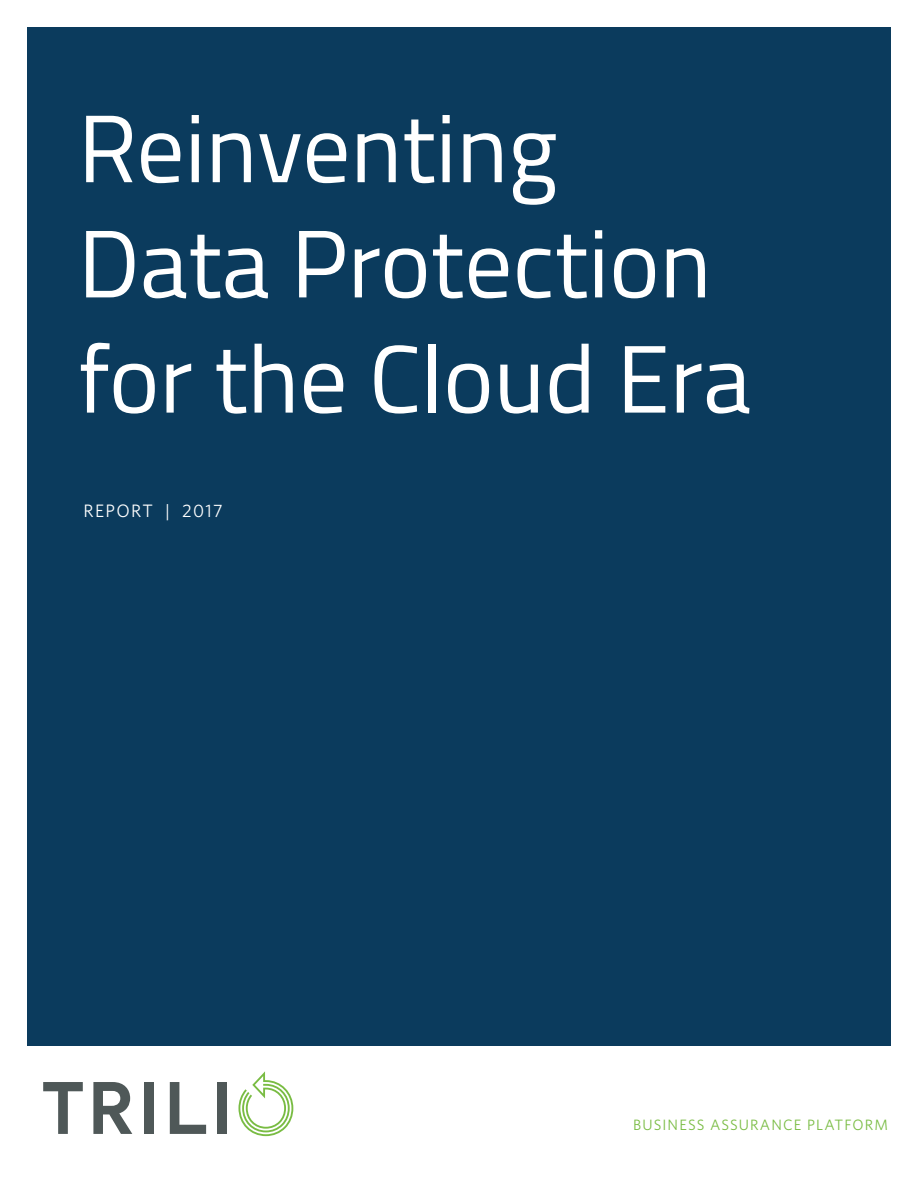
<style>
.page{position:relative;width:918px;height:1188px;background:#fff}
.page>*{position:absolute;margin:0;border:0;box-sizing:border-box;transform-origin:0 0}
.t1{font:96px/115.2px "Titillium Web";color:#fff}
.t2{font:18px "Whitney";letter-spacing:.075em;color:#fff}
.t3{font:15px "Whitney";letter-spacing:.075em;color:#79bc43}
</style>
<div class="page">
<div style="left:27px;top:27px;width:864px;height:1018px;background:#0b3b5d"></div>
<svg style="left:43px;top:1082px;width:40px;height:52px"></svg>
<svg style="left:93px;top:1082px;width:39px;height:52px"></svg>
<div style="left:144px;top:1082px;width:10px;height:52px;background:#4f5858"></div>
<svg style="left:170px;top:1082px;width:36px;height:52px"></svg>
<div style="left:217px;top:1082px;width:9px;height:52px;background:#4f5858"></div>
<svg style="left:238px;top:1071px;width:55px;height:65px"></svg>
<p class="t1" style="left:78px;top:86px;width:675px">Reinventing<br>Data Protection for the Cloud Era</p>
<p class="t2" style="left:84px;top:498px;width:141px">REPORT | 2017</p>
<p class="t3" style="left:633px;top:1115px;width:256px">BUSINESS ASSURANCE PLATFORM</p>
</div>
